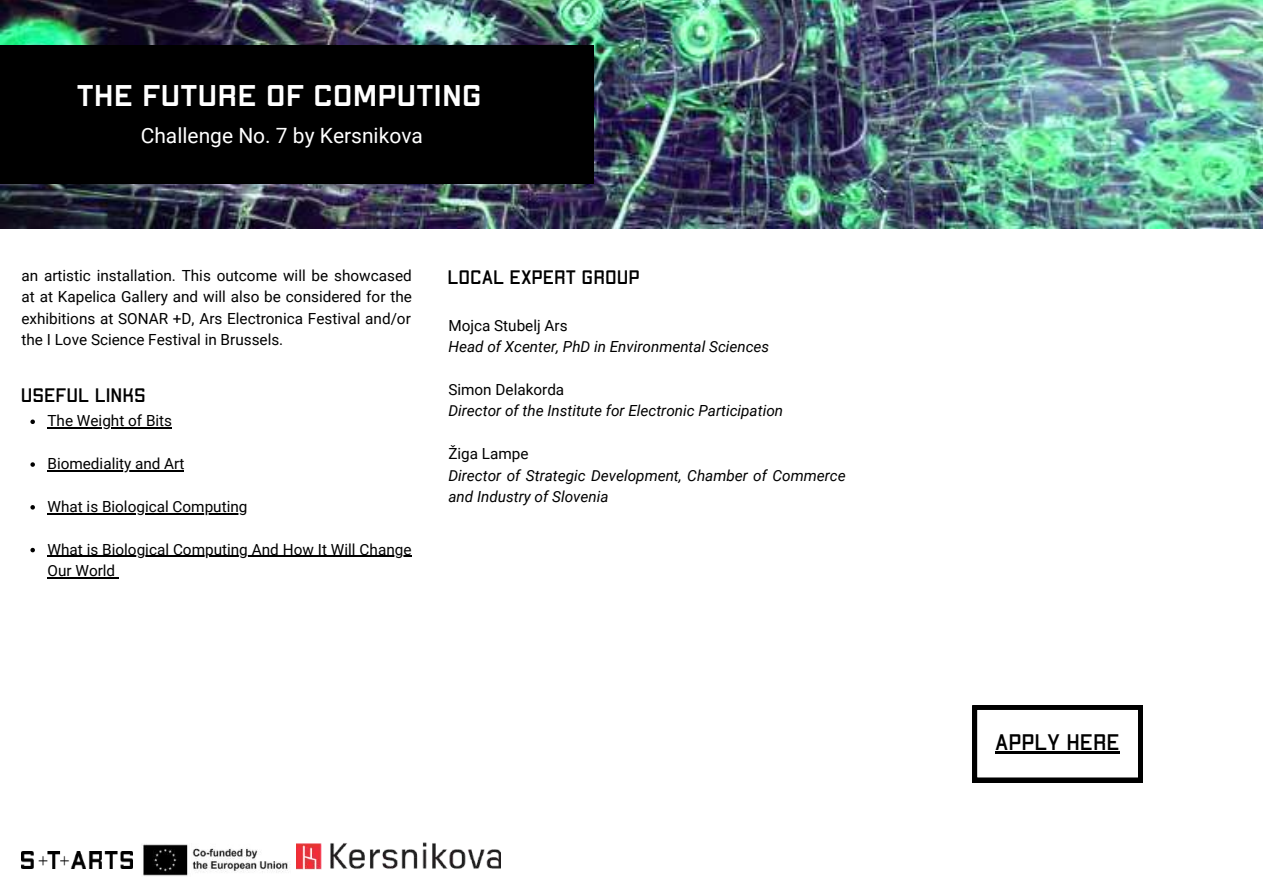
<style>
.page{position:relative;width:1263px;height:894px;background:#fff}
.page>*{position:absolute;margin:0;border:0;box-sizing:border-box;transform-origin:0 0}
.t1{font:700 expanded 29.85px "Apex Mk 2";color:#fff}
.t2{font:22.5px "Apex Mk 2";color:#000}
.t3{font:21px "Roboto";color:#fff}
.t4{font:19.5px "Apex Mk 2";color:#000}
.t5{font:15.3px/21.3px "Roboto";color:#000;text-align:justify}
.t6{font:italic 15.3px/21.3px "Roboto";color:#000}
</style>
<div class="page">
<img style="left:0;top:0;width:1263px;height:228px">
<div style="left:0;top:45px;width:594px;height:138px;background:#000"></div>
<img style="left:21px;top:851px;width:112px;height:17px">
<img style="left:142px;top:843px;width:155px;height:32px">
<svg style="left:30px;top:419px;width:5px;height:5px"></svg>
<hr style="left:47px;top:427px;width:125px;height:1px;background:#000">
<svg style="left:30px;top:462px;width:5px;height:4px"></svg>
<hr style="left:47px;top:470px;width:137px;height:1px;background:#000">
<svg style="left:30px;top:505px;width:5px;height:4px"></svg>
<hr style="left:47px;top:513px;width:200px;height:1px;background:#000">
<svg style="left:30px;top:547px;width:5px;height:5px"></svg>
<hr style="left:47px;top:555px;width:364px;height:1px;background:#000">
<hr style="left:47px;top:577px;width:68px;height:1px;background:#000">
<img style="left:297px;top:842px;width:204px;height:28px">
<svg style="left:973px;top:705px;width:169px;height:76px"></svg>
<hr style="left:995px;top:751px;width:125px;height:2px;background:#000">
<h1 class="t1" style="left:77px;top:82px;width:407px">THE FUTURE OF COMPUTING</h1>
<h3 class="t3" style="left:141px;top:124px;width:284px">Challenge No. 7 by Kersnikova</h3>
<p class="t5" style="left:21px;top:265px;width:392px">an artistic installation. This outcome will be showcased at at Kapelica Gallery and will also be considered for the exhibitions at SONAR +D, Ars Electronica Festival and/or the I Love Science Festival in Brussels.</p>
<p class="t4" style="left:21px;top:386px;width:126px">USEFUL LINKS</p>
<p class="t5" style="left:47px;top:410px;width:126px">The Weight of Bits</p>
<p class="t5" style="left:47px;top:453px;width:138px">Biomediality and Art</p>
<p class="t5" style="left:47px;top:496px;width:201px">What is Biological Computing</p>
<p class="t5" style="left:47px;top:538px;width:365px">What is Biological Computing And How It Will Change<br>Our World</p>
<p class="t4" style="left:448px;top:268px;width:193px">LOCAL EXPERT GROUP</p>
<p class="t5" style="left:448px;top:315px;width:121px">Mojca Stubelj Ars</p>
<p class="t6" style="left:448px;top:336px;width:322px">Head of Xcenter, PhD in Environmental Sciences</p>
<p class="t5" style="left:448px;top:379px;width:117px">Simon Delakorda</p>
<p class="t6" style="left:448px;top:400px;width:336px">Director of the Institute for Electronic Participation</p>
<p class="t5" style="left:448px;top:443px;width:82px">Žiga Lampe</p>
<p class="t6" style="left:448px;top:464px;width:399px">Director of Strategic Development, Chamber of Commerce and Industry of Slovenia</p>
<h2 class="t2" style="left:995px;top:732px;width:126px">APPLY HERE</h2>
</div>
